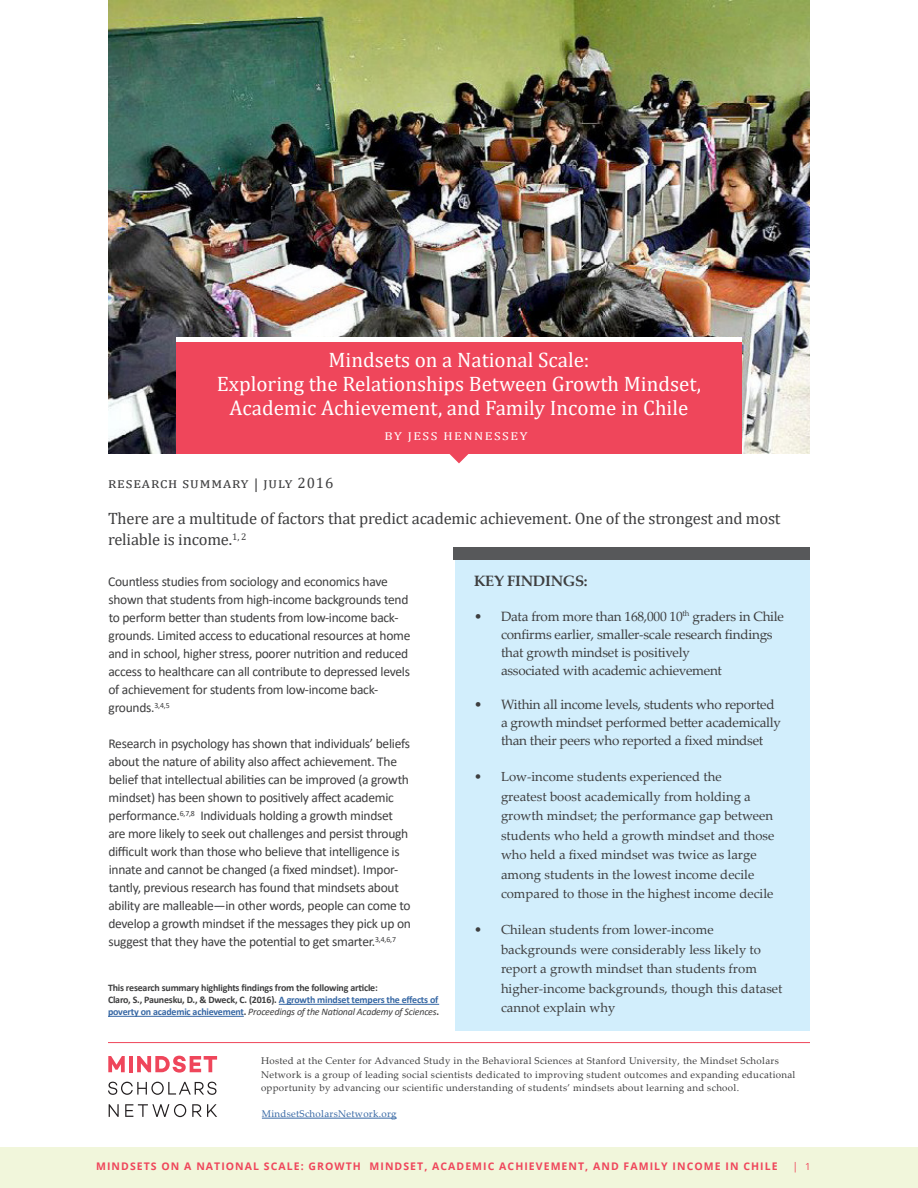
<style>
.page{position:relative;width:918px;height:1188px;background:#fff}
.page>*{position:absolute;margin:0;border:0;box-sizing:border-box;transform-origin:0 0}
.t1{font:21px/24px "Cambria";color:#fff;text-align:center}
.body{font:16.5px/21px "Cambria";letter-spacing:-.01em;color:#3e3e3f}
.body-2{font:15px "Cambria";letter-spacing:.06em;color:#3e3e3f}
.body-3{font:700 15px "Palatino Linotype";letter-spacing:-.02em;color:#3e3e3f}
.body-4{font:13.5px/18px "Calibri";letter-spacing:-.02em;color:#3e3e3f}
.t2{font:13.5px/18px "Palatino Linotype";letter-spacing:-.02em;color:#3e3e3f}
.t3{font:13.2px/19.5px "Palatino Linotype";color:#3e3e3f}
.t4{font:11.55px "Cambria";letter-spacing:.11em;color:#fff;scale:1.18 1}
.t5{font:700 10.5px "Open Sans";letter-spacing:.1em;color:#ef465b}
.body-5{font:10.5px "Open Sans";color:#ef465b}
.body-6{font:700 10.05px/12px "Calibri";letter-spacing:-.02em;color:#3e3e3f}
.body-7{font:9.75px/13.5px "Palatino Linotype";letter-spacing:.03em;color:#3e3e3f}
.body-8{font:9.75px "Palatino Linotype";letter-spacing:.03em;color:#3667a4}
.s1{color:#3667a4}
.s2{font-weight:400;font-style:italic}
.s3{font-size:9.75px}
</style>
<div class="page">
<div style="left:0;top:1147px;width:918px;height:41px;background:#f1f6db"></div>
<img style="left:108px;top:0;width:702px;height:454px">
<svg style="left:108px;top:1056px;width:17px;height:16px"></svg>
<hr style="left:129px;top:1056px;width:4px;height:16px;background:#ef465b">
<svg style="left:137px;top:1056px;width:80px;height:17px"></svg>
<svg style="left:108px;top:1082px;width:108px;height:13px"></svg>
<svg style="left:109px;top:1104px;width:10px;height:13px"></svg>
<svg style="left:125px;top:1104px;width:61px;height:13px"></svg>
<svg style="left:192px;top:1104px;width:25px;height:13px"></svg>
<svg style="left:449px;top:454px;width:20px;height:9px"></svg>
<div style="left:176px;top:342px;width:566px;height:112px;background:#ef465b"></div>
<div style="left:176px;top:337px;width:566px;height:5px;background:#fff"></div>
<hr style="left:108px;top:1042px;width:702px;height:1px;background:#ef465b">
<div style="left:455px;top:554px;width:355px;height:477px;background:#d2eefc"></div>
<div style="left:454px;top:547px;width:356px;height:13px;background:#57585a"></div>
<hr style="left:262px;top:1118px;width:135px;height:1px;background:#3667a4">
<hr style="left:279px;top:1004px;width:160px;height:1px;background:#3667a4">
<hr style="left:108px;top:1016px;width:136px;height:1px;background:#3667a4">
<p class="t1" style="left:217px;top:347px;width:486px">Mindsets on a National Scale:<br>Exploring the Relationships Between Growth Mindset,<br>Academic Achievement, and Family Income in Chile</p>
<p class="t4" style="left:385px;top:430px;width:122px">BY JESS HENNESSEY</p>
<p class="body-2" style="left:108px;top:474px;width:227px">research summary | july 2016</p>
<p class="body" style="left:108px;top:508px;width:674px">There are a multitude of factors that predict academic achievement. One of the strongest and most reliable is income.<sup>1,</sup> <sup>2</sup></p>
<p class="body-3" style="left:474px;top:571px;width:115px">KEY FINDINGS:</p>
<p class="t2" style="left:501px;top:607px;width:285px;text-indent:-27px">• Data from more than 168,000 10<sup>th</sup> graders in Chile confirms earlier, smaller-scale research findings that growth mindset is positively<br>associated with academic achievement</p>
<p class="t2" style="left:501px;top:695px;width:282px;text-indent:-27px">• Within all income levels, students who reported a growth mindset performed better academically than their peers who reported a fixed mindset</p>
<p class="t3" style="left:501px;top:767px;width:275px;text-indent:-27px">• Low-income students experienced the<br>greatest boost academically from holding a growth mindset; the performance gap between students who held a growth mindset and those who held a fixed mindset was twice as large among students in the lowest income decile compared to those in the highest income decile</p>
<p class="t3" style="left:501px;top:920px;width:283px;text-indent:-27px">• Chilean students from lower-income backgrounds were considerably less likely to report a growth mindset than students from higher-income backgrounds, though this dataset cannot explain why</p>
<p class="body-4" style="left:108px;top:573px;width:304px">Countless studies from sociology and economics have shown that students from high-income backgrounds tend to perform better than students from low-income back&shy;grounds. Limited access to educational resources at home and in school, higher stress, poorer nutrition and reduced access to healthcare can all contribute to depressed levels of achievement for students from low-income back&shy;grounds.<sup>3,4,5</sup></p>
<p class="body-4" style="left:108px;top:735px;width:304px">Research in psychology has shown that individuals’ beliefs about the nature of ability also affect achievement. The belief that intellectual abilities can be improved (a growth mindset) has been shown to positively affect academic performance.<sup>6,7,8</sup> Individuals holding a growth mindset are more likely to seek out challenges and persist through difficult work than those who believe that intelligence is innate and cannot be changed (a fixed mindset). Impor&shy;tantly, previous research has found that mindsets about ability are malleable—in other words, people can come to develop a growth mindset if the messages they pick up on suggest that they have the potential to get smarter.<sup>3,4,6,7</sup></p>
<p class="body-6" style="left:108px;top:981px;width:333px">This research summary highlights findings from the following article:<br>Claro, S., Paunesku, D., &amp; Dweck, C. (2016). <span class="s1">A growth mindset tempers the effects of poverty on academic achievement</span>. <span class="s2">Proceedings of the National Academy of Sciences</span>.</p>
<p class="body-7" style="left:261px;top:1054px;width:536px">Hosted at the Center for Advanced Study in the Behavioral Sciences at Stanford University, the Mindset Scholars<br>Network is a group of leading social scientists dedicated to improving student outcomes and expanding educational opportunity by advancing our scientific understanding of students’ mindsets about learning and school.</p>
<p class="body-8" style="left:262px;top:1107px;width:136px">MindsetScholarsNetwork.org</p>
<p class="t5" style="left:96px;top:1159px;width:683px">MINDSETS ON A NATIONAL SCALE: GROWTH MINDSET, ACADEMIC ACHIEVEMENT, AND FAMILY INCOME IN CHILE</p>
<p class="body-5" style="left:793px;top:1159px;width:20px">| <span class="s3">1</span></p>
</div>
